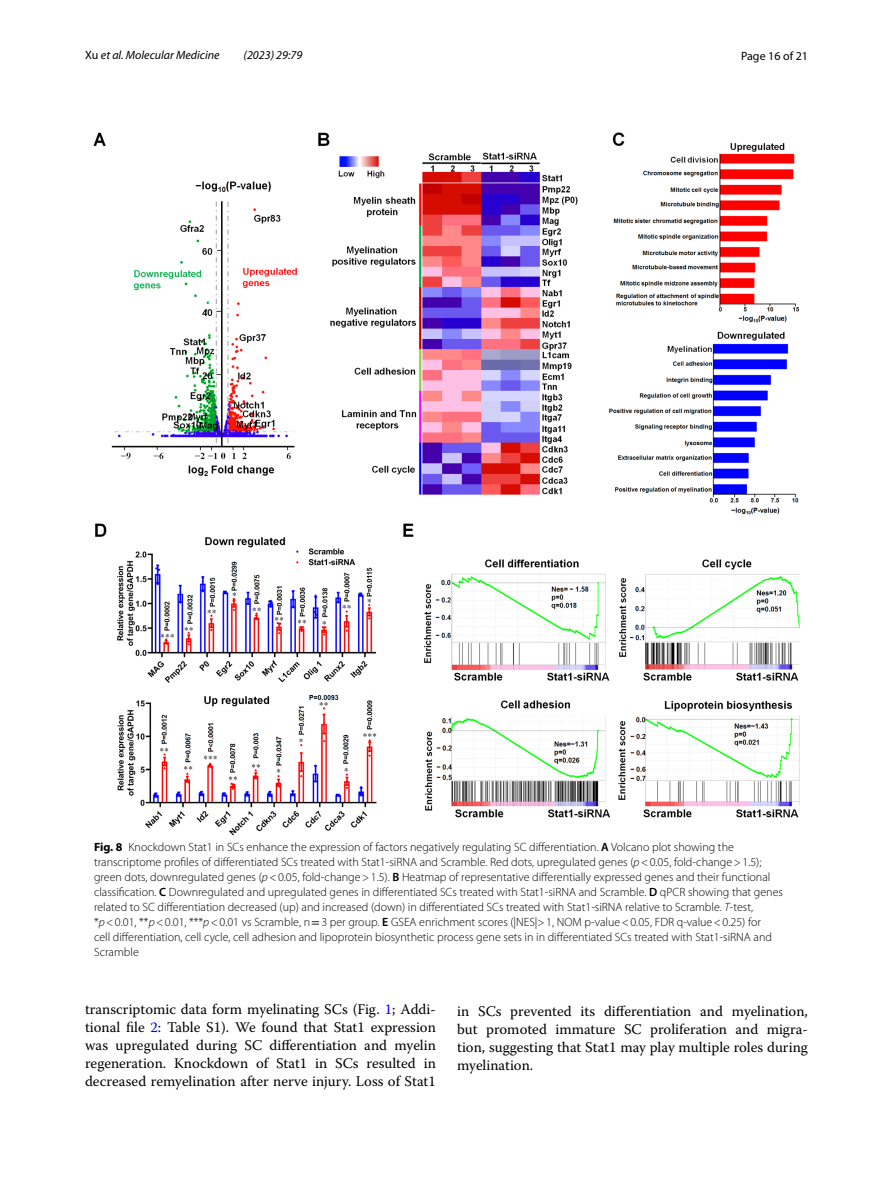
<style>
.page{position:relative;width:893px;height:1187px;background:#fff}
.page>*{position:absolute;margin:0;border:0;box-sizing:border-box;transform-origin:0 0}
.t1{font:14.7px/18px "Warnock Pro";color:#000;text-align:justify}
.t2{font:300 12px/15px "Myriad Pro";color:#000}
.t3{font:italic 12px "Myriad Pro";color:#000}
.t4{font:12px "Myriad Pro";color:#000}
.s1{font-style:normal}
.s2{font-weight:700}
.s3{font-weight:600}
.s4{font-style:italic}
.s5{font-family:"STIX";font-weight:400}
.s6{color:#00f}
</style>
<div class="page">
<img style="left:94px;top:133px;width:705px;height:702px">
<p class="t3" style="left:85px;top:48px;width:136px"><span class="s1">Xu</span> et al. Molecular Medicine</p>
<p class="t3" style="left:244px;top:48px;width:60px">(2023) 29:79</p>
<p class="t4" style="left:741px;top:48px;width:68px">Page 16 of 21</p>
<p class="t2" style="left:94px;top:839px;width:690px"><span class="s2">Fig. 8</span> Knockdown Stat1 in SCs enhance the expression of factors negatively regulating SC differentiation. <span class="s3">A</span> Volcano plot showing the transcriptome profiles of differentiated SCs treated with Stat1-siRNA and Scramble. Red dots, upregulated genes (<span class="s4">p</span>&lt;0.05, fold-change&gt;1.5); green dots, downregulated genes (<span class="s4">p</span>&lt;0.05, fold-change&gt;1.5). <span class="s3">B</span> Heatmap of representative differentially expressed genes and their functional classification. <span class="s3">C</span> Downregulated and upregulated genes in differentiated SCs treated with Stat1-siRNA and Scramble. <span class="s3">D</span> qPCR showing that genes related to SC differentiation decreased (up) and increased (down) in differentiated SCs treated with Stat1-siRNA relative to Scramble. <span class="s4">T</span>-test, *<span class="s4">p</span>&lt;0.01, **<span class="s4">p</span>&lt;0.01, ***<span class="s4">p</span>&lt;0.01 vs Scramble, n<span class="s5">=</span>3 per group. <span class="s3">E</span> GSEA enrichment scores (|NES|&gt;1, NOM p-value&lt;0.05, FDR q-value&lt;0.25) for<br>cell differentiation, cell cycle, cell adhesion and lipoprotein biosynthetic process gene sets in in differentiated SCs treated with Stat1-siRNA and Scramble</p>
<p class="t1" style="left:85px;top:1000px;width:352px">transcriptomic data form myelinating SCs (Fig. <span class="s6">1</span>; Addi&shy;tional file <span class="s6">2</span>: Table S1). We found that Stat1 expression was upregulated during SC differentiation and myelin regeneration. Knockdown of Stat1 in SCs resulted in decreased remyelination after nerve injury. Loss of Stat1</p>
<p class="t1" style="left:457px;top:1001px;width:352px">in SCs prevented its differentiation and myelination, but promoted immature SC proliferation and migra&shy;tion, suggesting that Stat1 may play multiple roles during myelination.</p>
</div>
